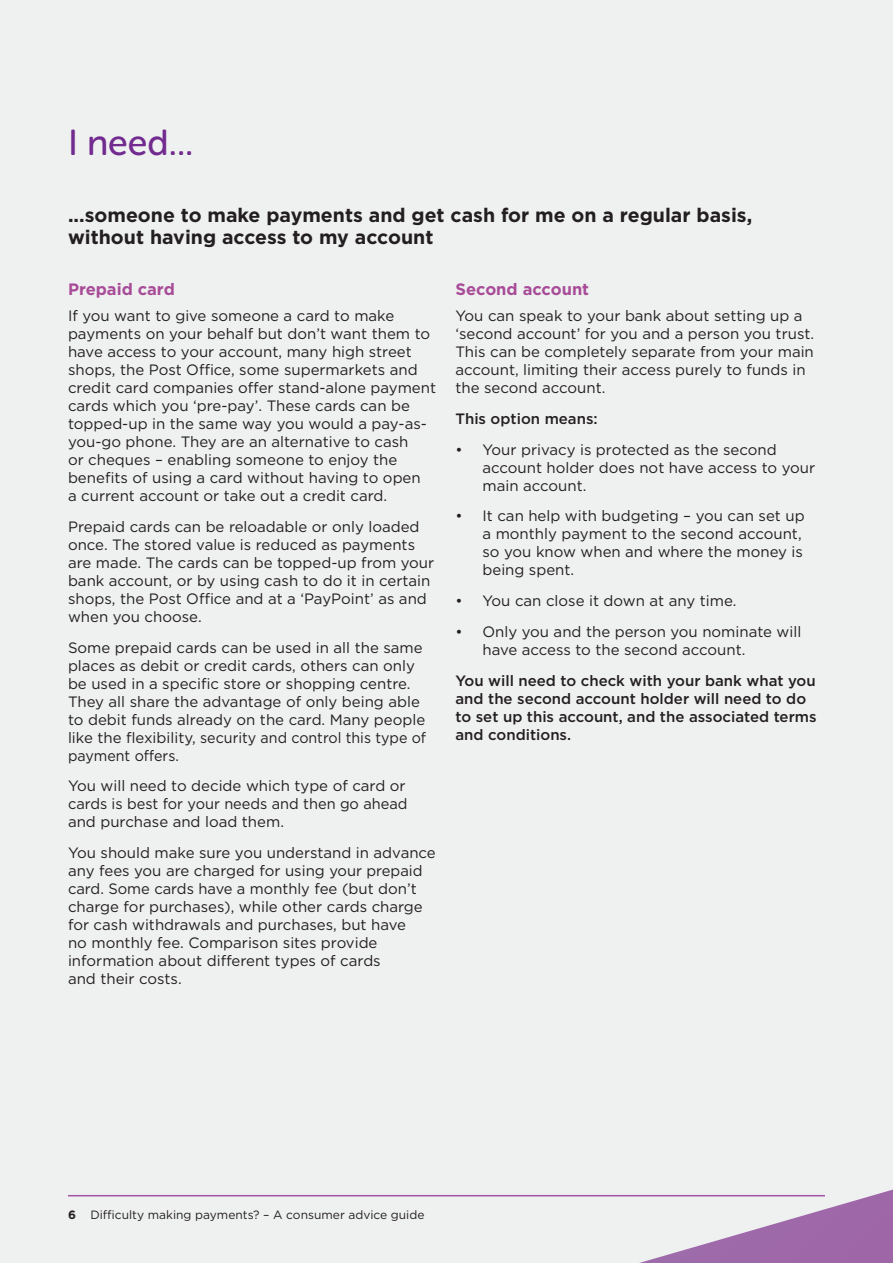
<style>
.page{position:relative;width:893px;height:1263px;background:#eff0f0}
.page>*{position:absolute;margin:0;border:0;box-sizing:border-box;transform-origin:0 0}
.t1{font:36px "Museo Sans Rounded 500";color:#722b8f}
.t2{font:700 19.5px/22.5px "Gotham";color:#231f20}
.t3{font:700 16.5px "Gotham";color:#a84c98}
.t4{font:15px/18px "Gotham";color:#231f20}
.t5{font:500 15px/18px "Gotham";color:#231f20}
.t6{font:12px "Gotham";color:#231f20}
.s1{font-weight:700}
</style>
<div class="page">
<svg style="left:639px;top:1189px;width:254px;height:74px"></svg>
<hr style="left:68px;top:1195px;width:757px;height:1px;background:#a153a1">
<h1 class="t1" style="left:68px;top:122px;width:127px">I need...</h1>
<h2 class="t2" style="left:68px;top:204px;width:686px">...someone to make payments and get cash for me on a regular basis, without having access to my account</h2>
<p class="t3" style="left:68px;top:278px;width:108px">Prepaid card</p>
<p class="t4" style="left:68px;top:306px;width:370px">If you want to give someone a card to make payments on your behalf but don’t want them to have access to your account, many high street shops, the Post Office, some supermarkets and credit card companies offer stand-alone payment cards which you ‘pre-pay’. These cards can be topped-up in the same way you would a pay-as&shy;you-go phone. They are an alternative to cash<br>or cheques – enabling someone to enjoy the benefits of using a card without having to open<br>a current account or take out a credit card.</p>
<p class="t4" style="left:68px;top:517px;width:368px">Prepaid cards can be reloadable or only loaded once. The stored value is reduced as payments are made. The cards can be topped-up from your bank account, or by using cash to do it in certain shops, the Post Office and at a ‘PayPoint’ as and when you choose.</p>
<p class="t4" style="left:68px;top:638px;width:360px">Some prepaid cards can be used in all the same places as debit or credit cards, others can only be used in a specific store or shopping centre.<br>They all share the advantage of only being able to debit funds already on the card. Many people like the flexibility, security and control this type of payment offers.</p>
<p class="t4" style="left:68px;top:777px;width:341px">You will need to decide which type of card or cards is best for your needs and then go ahead and purchase and load them.</p>
<p class="t4" style="left:68px;top:843px;width:369px">You should make sure you understand in advance any fees you are charged for using your prepaid card. Some cards have a monthly fee (but don’t charge for purchases), while other cards charge for cash withdrawals and purchases, but have<br>no monthly fee. Comparison sites provide information about different types of cards<br>and their costs.</p>
<p class="t3" style="left:455px;top:278px;width:135px">Second account</p>
<p class="t4" style="left:455px;top:306px;width:360px">You can speak to your bank about setting up a ‘second account’ for you and a person you trust.<br>This can be completely separate from your main account, limiting their access purely to funds in the second account.</p>
<p class="t5" style="left:455px;top:409px;width:144px">This option means:</p>
<p class="t4" style="left:482px;top:440px;width:334px;text-indent:-27px">• Your privacy is protected as the second account holder does not have access to your main account.</p>
<p class="t4" style="left:482px;top:507px;width:324px;text-indent:-27px">• It can help with budgeting – you can set up a monthly payment to the second account, so you know when and where the money is being spent.</p>
<p class="t4" style="left:455px;top:591px;width:282px">• You can close it down at any time.</p>
<p class="t4" style="left:482px;top:622px;width:320px;text-indent:-27px">• Only you and the person you nominate will have access to the second account.</p>
<p class="t5" style="left:455px;top:671px;width:363px">You will need to check with your bank what you and the second account holder will need to do to set up this account, and the associated terms and conditions.</p>
<p class="t6" style="left:68px;top:1207px;width:358px"><span class="s1">6</span> Difficulty making payments? – A consumer advice guide</p>
</div>
